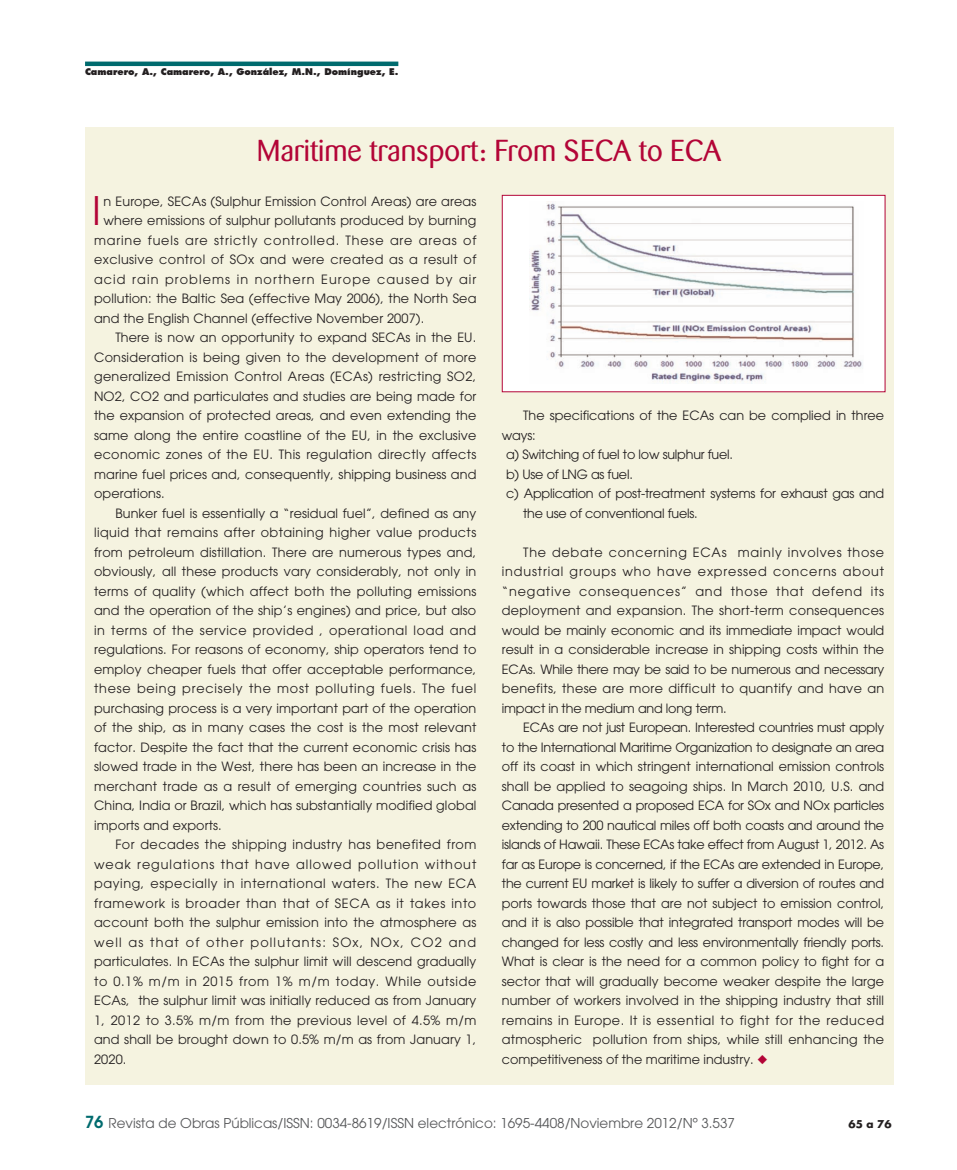
<style>
.page{position:relative;width:957px;height:1170px;background:#fff}
.page>*{position:absolute;margin:0;border:0;box-sizing:border-box;transform-origin:0 0}
.t1{font:39.15px "Avant Garde";color:#b30437}
.t2{font:30px "Barmeno";color:#b30437}
.t3{font:13.5px "Avant Garde";color:#57585a}
.t4{font:12.75px/19.5px "Avant Garde";letter-spacing:.01em;color:#231f20;text-align:justify}
.t5{font:12.75px "Avant Garde";letter-spacing:.05em;color:#231f20}
.t6{font:12.75px "Avant Garde";letter-spacing:.035em;color:#231f20}
.t7{font:12.75px "Avant Garde";letter-spacing:-.015em;color:#231f20}
.t8{font:12.75px "Avant Garde";letter-spacing:.03em;color:#231f20}
.t9{font:12.75px "Avant Garde";letter-spacing:.07em;color:#231f20}
.t10{font:12.75px "Avant Garde";letter-spacing:.06em;color:#231f20}
.t11{font:12.75px "Avant Garde";letter-spacing:.075em;color:#231f20}
.t12{font:12.75px "Avant Garde";letter-spacing:.09em;color:#231f20}
.t13{font:12.75px "Avant Garde";letter-spacing:.095em;color:#231f20}
.t14{font:700 10.5px "Futura";color:#231f20}
.t15{font:800 9px "Futura";color:#231f20}
.s1{color:#b30437}
.s2{font-weight:600;font-size:16.5px;color:#006b6e}
</style>
<div class="page">
<hr style="left:85px;top:62px;width:313px;height:4px;background:#006b6e">
<div style="left:85px;top:128px;width:808px;height:956px;background:#f5f3e0"></div>
<div style="left:502px;top:195px;width:383px;height:197px;background:#fff"></div>
<img style="left:529px;top:203px;width:334px;height:180px">
<div style="left:502px;top:195px;width:383px;height:197px;border:1px solid #b30437"></div>
<p class="t15" style="left:85px;top:68px;width:315px">Camarero, A., Camarero, A., González, M.N., Domínguez, E.</p>
<h2 class="t2" style="left:257px;top:138px;width:466px">Maritime transport: From SECA to ECA</h2>
<h1 class="t1" style="left:92px;top:196px;width:10px">I</h1>
<p class="t4" style="left:103px;top:192px;width:374px">n Europe, SECAs (Sulphur Emission Control Areas) are areas</p>
<p class="t4" style="left:103px;top:212px;width:374px">where emissions of sulphur pollutants produced by burning</p>
<p class="t9" style="left:94px;top:235px;width:384px">marine fuels are strictly controlled. These are areas of</p>
<p class="t6" style="left:94px;top:255px;width:384px">exclusive control of SOx and were created as a result of</p>
<p class="t12" style="left:94px;top:274px;width:384px">acid rain problems in northern Europe caused by air</p>
<p class="t4" style="left:94px;top:290px;width:384px">pollution: the Baltic Sea (effective May 2006), the North Sea</p>
<p class="t4" style="left:94px;top:309px;width:332px">and the English Channel (effective November 2007).</p>
<p class="t4" style="left:115px;top:329px;width:362px">There is now an opportunity to expand SECAs in the EU.</p>
<p class="t4" style="left:94px;top:348px;width:384px">Consideration is being given to the development of more</p>
<p class="t4" style="left:94px;top:368px;width:384px">generalized Emission Control Areas (ECAs) restricting SO2,</p>
<p class="t4" style="left:94px;top:387px;width:384px">NO2, CO2 and particulates and studies are being made for</p>
<p class="t4" style="left:94px;top:407px;width:384px">the expansion of protected areas, and even extending the</p>
<p class="t4" style="left:94px;top:426px;width:384px">same along the entire coastline of the EU, in the exclusive</p>
<p class="t8" style="left:94px;top:450px;width:384px">economic zones of the EU. This regulation directly affects</p>
<p class="t4" style="left:94px;top:465px;width:384px">marine fuel prices and, consequently, shipping business and</p>
<p class="t4" style="left:94px;top:485px;width:72px">operations.</p>
<p class="t4" style="left:115px;top:504px;width:362px">Bunker fuel is essentially a “residual fuel”, defined as any</p>
<p class="t6" style="left:94px;top:528px;width:384px">liquid that remains after obtaining higher value products</p>
<p class="t4" style="left:94px;top:543px;width:384px">from petroleum distillation. There are numerous types and,</p>
<p class="t4" style="left:94px;top:563px;width:384px">obviously, all these products vary considerably, not only in</p>
<p class="t4" style="left:94px;top:582px;width:384px">terms of quality (which affect both the polluting emissions</p>
<p class="t4" style="left:94px;top:602px;width:384px">and the operation of the ship’s engines) and price, but also</p>
<p class="t5" style="left:94px;top:625px;width:384px">in terms of the service provided , operational load and</p>
<p class="t4" style="left:94px;top:641px;width:384px">regulations. For reasons of economy, ship operators tend to</p>
<p class="t4" style="left:94px;top:660px;width:384px">employ cheaper fuels that offer acceptable performance,</p>
<p class="t10" style="left:94px;top:683px;width:384px">these being precisely the most polluting fuels. The fuel</p>
<p class="t4" style="left:94px;top:699px;width:384px">purchasing process is a very important part of the operation</p>
<p class="t4" style="left:94px;top:719px;width:384px">of the ship, as in many cases the cost is the most relevant</p>
<p class="t4" style="left:94px;top:738px;width:384px">factor. Despite the fact that the current economic crisis has</p>
<p class="t4" style="left:94px;top:758px;width:384px">slowed trade in the West, there has been an increase in the</p>
<p class="t4" style="left:94px;top:777px;width:384px">merchant trade as a result of emerging countries such as</p>
<p class="t4" style="left:94px;top:797px;width:384px">China, India or Brazil, which has substantially modified global</p>
<p class="t4" style="left:94px;top:816px;width:129px">imports and exports.</p>
<p class="t6" style="left:115px;top:839px;width:362px">For decades the shipping industry has benefited from</p>
<p class="t11" style="left:94px;top:859px;width:384px">weak regulations that have allowed pollution without</p>
<p class="t5" style="left:94px;top:878px;width:384px">paying, especially in international waters. The new ECA</p>
<p class="t5" style="left:94px;top:898px;width:384px">framework is broader than that of SECA as it takes into</p>
<p class="t4" style="left:94px;top:914px;width:384px">account both the sulphur emission into the atmosphere as</p>
<p class="t13" style="left:94px;top:937px;width:384px">well as that of other pollutants: SOx, NOx, CO2 and</p>
<p class="t4" style="left:94px;top:953px;width:384px">particulates. In ECAs the sulphur limit will descend gradually</p>
<p class="t5" style="left:94px;top:976px;width:384px">to 0.1% m/m in 2015 from 1% m/m today. While outside</p>
<p class="t4" style="left:94px;top:992px;width:384px">ECAs, the sulphur limit was initially reduced as from January</p>
<p class="t8" style="left:94px;top:1015px;width:384px">1, 2012 to 3.5% m/m from the previous level of 4.5% m/m</p>
<p class="t4" style="left:94px;top:1031px;width:384px">and shall be brought down to 0.5% m/m as from January 1,</p>
<p class="t4" style="left:94px;top:1050px;width:34px">2020.</p>
<p class="t4" style="left:523px;top:407px;width:362px">The specifications of the ECAs can be complied in three</p>
<p class="t4" style="left:502px;top:426px;width:35px">ways:</p>
<p class="t7" style="left:506px;top:449px;width:228px">a) Switching of fuel to low sulphur fuel.</p>
<p class="t7" style="left:506px;top:469px;width:128px">b) Use of LNG as fuel.</p>
<p class="t7" style="left:506px;top:488px;width:379px">c) Application of post-treatment systems for exhaust gas and</p>
<p class="t7" style="left:523px;top:508px;width:176px">the use of conventional fuels.</p>
<p class="t4" style="left:502px;top:543px;width:384px;text-indent:21px">The debate concerning ECAs mainly involves those industrial groups who have expressed concerns about “negative consequences” and those that defend its deployment and expansion. The short-term consequences would be mainly economic and its immediate impact would result in a considerable increase in shipping costs within the ECAs. While there may be said to be numerous and necessary benefits, these are more difficult to quantify and have an impact in the medium and long term.</p>
<p class="t4" style="left:502px;top:719px;width:384px;text-indent:21px">ECAs are not just European. Interested countries must apply to the International Maritime Organization to designate an area off its coast in which stringent international emission controls shall be applied to seagoing ships. In March 2010, U.S. and Canada presented a proposed ECA for SOx and NOx particles extending to 200 nautical miles off both coasts and around the islands of Hawaii. These ECAs take effect from August 1, 2012. As far as Europe is concerned, if the ECAs are extended in Europe, the current EU market is likely to suffer a diversion of routes and ports towards those that are not subject to emission control, and it is also possible that integrated transport modes will be changed for less costly and less environmentally friendly ports.<br>What is clear is the need for a common policy to fight for a sector that will gradually become weaker despite the large number of workers involved in the shipping industry that still remains in Europe. It is essential to fight for the reduced atmospheric pollution from ships, while still enhancing the competitiveness of the maritime industry. <span class="s1">◆</span></p>
<p class="t3" style="left:85px;top:1118px;width:651px"><span class="s2">76</span> Revista de Obras Públicas/ISSN: 0034-8619/ISSN electrónico: 1695-4408/Noviembre 2012/Nº 3.537</p>
<p class="t14" style="left:848px;top:1118px;width:45px">65 a 76</p>
</div>
